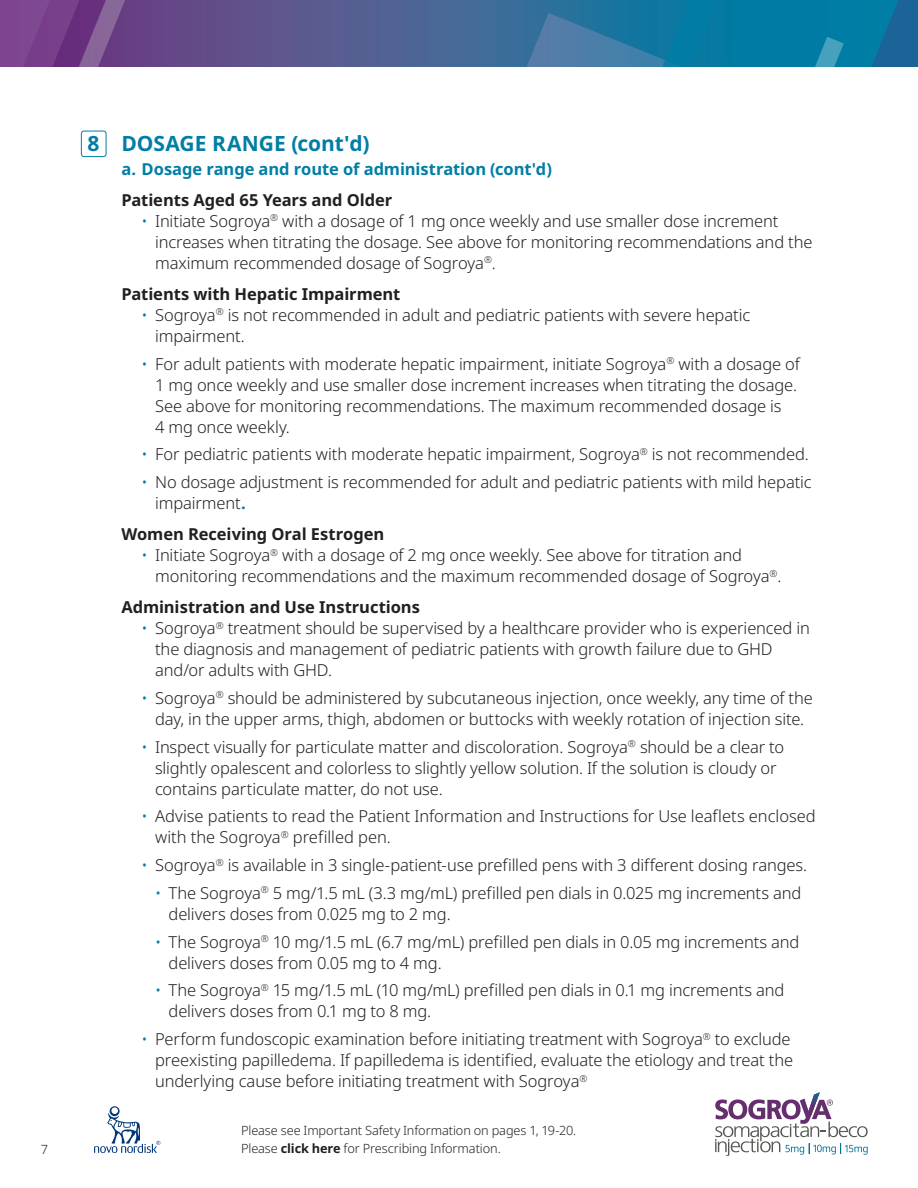
<style>
.page{position:relative;width:918px;height:1188px;background:#fff}
.page>*{position:absolute;margin:0;border:0;box-sizing:border-box;transform-origin:0 0}
.Head_head_1{font:700 21px "Noto Sans";color:#007ea6}
.t1{font:300 16.5px/21px "Noto Sans";letter-spacing:-.01em;color:#231f20}
.Body_text_INDENT{font:700 16.5px "Noto Sans";letter-spacing:-.005em;color:#231f20}
.sub_heads_34{font:700 16.5px "Noto Sans";letter-spacing:-.005em;color:#007ea6}
.t2{font:300 12.75px "Noto Sans";letter-spacing:-.005em;color:#231f20}
.s1{color:#007ea6}
.s2{font-weight:700;color:#007ea6}
.s3{font-weight:700}
</style>
<div class="page">
<div style="left:0;top:0;width:918px;height:67px;background:#634c88"></div>
<svg style="left:0;top:0;width:135px;height:67px;background:#754289"></svg>
<svg style="left:272px;top:0;width:646px;height:67px;background:#2c709c"></svg>
<svg style="left:94px;top:1106px;width:66px;height:47px"></svg>
<svg style="left:715px;top:1092px;width:153px;height:63px"></svg>
<div style="left:81px;top:131px;width:25px;height:26px;border:1px solid #007ea6;border-radius:3px"></div>
<p class="Head_head_1" style="left:88px;top:131px;width:284px">8 DOSAGE RANGE (cont'd)</p>
<p class="sub_heads_34" style="left:121px;top:160px;width:432px">a. Dosage range and route of administration (cont'd)</p>
<p class="Body_text_INDENT" style="left:121px;top:191px;width:273px">Patients Aged 65 Years and Older</p>
<p class="t1" style="left:155px;top:211px;width:659px;text-indent:-14px"><span class="s1">•</span> Initiate Sogroya<sup>®</sup> with a dosage of 1 mg once weekly and use smaller dose increment increases when titrating the dosage. See above for monitoring recommendations and the maximum recommended dosage of Sogroya<sup>®</sup>.</p>
<p class="Body_text_INDENT" style="left:121px;top:285px;width:281px">Patients with Hepatic Impairment</p>
<p class="t1" style="left:155px;top:305px;width:597px;text-indent:-14px"><span class="s1">•</span> Sogroya<sup>®</sup> is not recommended in adult and pediatric patients with severe hepatic impairment.</p>
<p class="t1" style="left:155px;top:354px;width:646px;text-indent:-14px"><span class="s1">•</span> For adult patients with moderate hepatic impairment, initiate Sogroya<sup>®</sup> with a dosage of 1 mg once weekly and use smaller dose increment increases when titrating the dosage.<br>See above for monitoring recommendations. The maximum recommended dosage is<br>4 mg once weekly.</p>
<p class="t1" style="left:142px;top:444px;width:669px"><span class="s1">•</span> For pediatric patients with moderate hepatic impairment, Sogroya<sup>®</sup> is not recommended.</p>
<p class="t1" style="left:155px;top:472px;width:658px;text-indent:-14px"><span class="s1">•</span> No dosage adjustment is recommended for adult and pediatric patients with mild hepatic impairment<span class="s2">.</span></p>
<p class="Body_text_INDENT" style="left:121px;top:525px;width:265px">Women Receiving Oral Estrogen</p>
<p class="t1" style="left:155px;top:545px;width:628px;text-indent:-14px"><span class="s1">•</span> Initiate Sogroya<sup>®</sup> with a dosage of 2 mg once weekly. See above for titration and monitoring recommendations and the maximum recommended dosage of Sogroya<sup>®</sup>.</p>
<p class="Body_text_INDENT" style="left:121px;top:598px;width:300px">Administration and Use Instructions</p>
<p class="t1" style="left:155px;top:618px;width:656px;text-indent:-14px"><span class="s1">•</span> Sogroya<sup>®</sup> treatment should be supervised by a healthcare provider who is experienced in the diagnosis and management of pediatric patients with growth failure due to GHD and/or adults with GHD.</p>
<p class="t1" style="left:142px;top:688px;width:673px;text-align:center"><span class="s1">•</span> Sogroya<sup>®</sup> should be administered by subcutaneous injection, once weekly, any time of the day, in the upper arms, thigh, abdomen or buttocks with weekly rotation of injection site.</p>
<p class="t1" style="left:155px;top:737px;width:631px;text-indent:-14px"><span class="s1">•</span> Inspect visually for particulate matter and discoloration. Sogroya<sup>®</sup> should be a clear to slightly opalescent and colorless to slightly yellow solution. If the solution is cloudy or contains particulate matter, do not use.</p>
<p class="t1" style="left:155px;top:806px;width:662px;text-indent:-14px"><span class="s1">•</span> Advise patients to read the Patient Information and Instructions for Use leaflets enclosed with the Sogroya<sup>®</sup> prefilled pen.</p>
<p class="t1" style="left:142px;top:855px;width:667px"><span class="s1">•</span> Sogroya<sup>®</sup> is available in 3 single-patient-use prefilled pens with 3 different dosing ranges.</p>
<p class="t1" style="left:169px;top:883px;width:634px;text-indent:-14px"><span class="s1">•</span> The Sogroya<sup>®</sup> 5 mg/1.5 mL (3.3 mg/mL) prefilled pen dials in 0.025 mg increments and delivers doses from 0.025 mg to 2 mg.</p>
<p class="t1" style="left:169px;top:932px;width:632px;text-indent:-14px"><span class="s1">•</span> The Sogroya<sup>®</sup> 10 mg/1.5 mL (6.7 mg/mL) prefilled pen dials in 0.05 mg increments and delivers doses from 0.05 mg to 4 mg.</p>
<p class="t1" style="left:169px;top:980px;width:617px;text-indent:-14px"><span class="s1">•</span> The Sogroya<sup>®</sup> 15 mg/1.5 mL (10 mg/mL) prefilled pen dials in 0.1 mg increments and delivers doses from 0.1 mg to 8 mg.</p>
<p class="t1" style="left:155px;top:1029px;width:640px;text-indent:-14px"><span class="s1">•</span> Perform fundoscopic examination before initiating treatment with Sogroya<sup>®</sup> to exclude preexisting papilledema. If papilledema is identified, evaluate the etiology and treat the underlying cause before initiating treatment with Sogroya<sup>®</sup></p>
<p class="t2" style="left:241px;top:1122px;width:337px">Please see Important Safety Information on pages 1, 19-20.</p>
<p class="t2" style="left:41px;top:1140px;width:9px">7</p>
<p class="t2" style="left:241px;top:1140px;width:261px">Please <span class="s3">click here</span> for Prescribing Information.</p>
</div>
